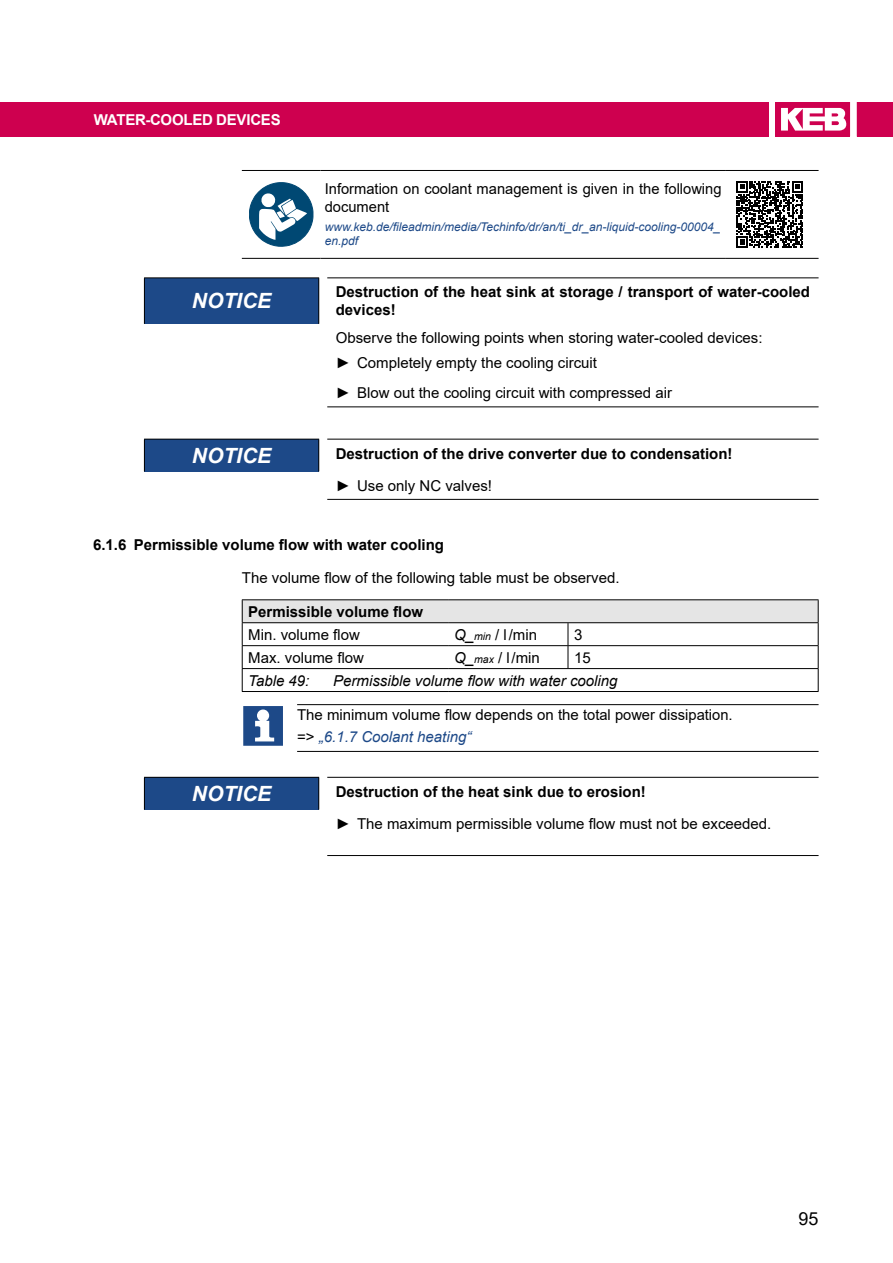
<style>
.page{position:relative;width:893px;height:1263px;background:#fff}
.page>*{position:absolute;margin:0;border:0;box-sizing:border-box;transform-origin:0 0}
.t1{font:italic 700 21px "Arial";color:#fff}
.t2{font:18px "Arial";color:#000}
.t3{font:15px/22.2px "Arial";color:#000}
.t4{font:700 15px/18px "Arial";color:#000}
.t5{font:italic 15px "Arial";color:#000}
.t6{font:700 15px "Arial";letter-spacing:-.015em;color:#fff}
.t7{font:italic 12px/14.4px "Arial";color:#1d4988}
.s1{font-style:italic}
.s2{font-style:italic;font-size:10.5px}
.s3{font-style:italic;color:#1d4988}
</style>
<div class="page">
<div style="left:0;top:102px;width:769px;height:34px;background:#ce004f"></div>
<svg style="left:775px;top:102px;width:75px;height:34px"></svg>
<div style="left:857px;top:102px;width:36px;height:34px;background:#ce004f"></div>
<div style="left:242px;top:600px;width:576px;height:23px;background:#e5e5e5"></div>
<hr style="left:242px;top:599px;width:206px;height:1px;background:#000">
<hr style="left:448px;top:599px;width:120px;height:1px;background:#000">
<hr style="left:568px;top:599px;width:251px;height:1px;background:#000">
<hr style="left:242px;top:622px;width:206px;height:1px;background:#000">
<hr style="left:448px;top:622px;width:120px;height:1px;background:#000">
<hr style="left:568px;top:622px;width:251px;height:1px;background:#000">
<hr style="left:242px;top:645px;width:206px;height:1px;background:#000">
<hr style="left:448px;top:645px;width:120px;height:1px;background:#000">
<hr style="left:568px;top:645px;width:251px;height:1px;background:#000">
<svg style="left:568px;top:623px;width:1px;height:45px"></svg>
<hr style="left:242px;top:668px;width:206px;height:1px;background:#000">
<svg style="left:242px;top:600px;width:1px;height:91px"></svg>
<hr style="left:448px;top:668px;width:120px;height:1px;background:#000">
<hr style="left:568px;top:668px;width:251px;height:1px;background:#000">
<svg style="left:818px;top:600px;width:1px;height:91px"></svg>
<hr style="left:242px;top:691px;width:206px;height:1px;background:#000">
<hr style="left:448px;top:691px;width:120px;height:1px;background:#000">
<hr style="left:568px;top:691px;width:251px;height:1px;background:#000">
<hr style="left:297px;top:704px;width:522px;height:1px;background:#000">
<hr style="left:297px;top:751px;width:522px;height:1px;background:#000">
<svg style="left:243px;top:706px;width:40px;height:40px"></svg>
<div style="left:144px;top:777px;width:175px;height:33px;background:#1d4988"></div>
<hr style="left:327px;top:777px;width:492px;height:1px;background:#000">
<hr style="left:327px;top:855px;width:492px;height:1px;background:#000">
<hr style="left:144px;top:777px;width:175px;height:1px;background:#000">
<hr style="left:144px;top:778px;width:1px;height:32px;background:#000">
<hr style="left:318px;top:778px;width:1px;height:32px;background:#000">
<hr style="left:242px;top:170px;width:78px;height:1px;background:#000">
<hr style="left:320px;top:170px;width:406px;height:1px;background:#000">
<hr style="left:726px;top:170px;width:93px;height:1px;background:#000">
<hr style="left:242px;top:258px;width:78px;height:1px;background:#000">
<hr style="left:320px;top:258px;width:406px;height:1px;background:#000">
<hr style="left:726px;top:258px;width:93px;height:1px;background:#000">
<svg style="left:249px;top:183px;width:64px;height:63px"></svg>
<svg style="left:737px;top:181px;width:66px;height:67px"></svg>
<div style="left:144px;top:278px;width:175px;height:46px;background:#1d4988"></div>
<hr style="left:327px;top:277px;width:492px;height:1px;background:#000">
<hr style="left:327px;top:406px;width:492px;height:1px;background:#000">
<hr style="left:144px;top:277px;width:175px;height:1px;background:#000">
<hr style="left:144px;top:278px;width:1px;height:46px;background:#000">
<hr style="left:318px;top:278px;width:1px;height:46px;background:#000">
<div style="left:144px;top:439px;width:175px;height:32px;background:#1d4988"></div>
<hr style="left:327px;top:439px;width:492px;height:1px;background:#000">
<hr style="left:327px;top:499px;width:492px;height:1px;background:#000">
<hr style="left:144px;top:439px;width:175px;height:1px;background:#000">
<hr style="left:144px;top:439px;width:1px;height:32px;background:#000">
<hr style="left:318px;top:439px;width:1px;height:32px;background:#000">
<p class="t6" style="left:94px;top:110px;width:79px">Water-cool</p>
<p class="t6" style="left:192px;top:110px;width:88px">ed devices</p>
<p class="t3" style="left:325px;top:180px;width:398px;line-height:18px">Information on coolant management is given in the following document</p>
<p class="t7" style="left:325px;top:220px;width:397px">www.keb.de/fileadmin/media/Techinfo/dr/an/ti_dr_an-liquid-cooling-00004_ en.pdf</p>
<h1 class="t1" style="left:192px;top:287px;width:81px">NOTICE</h1>
<p class="t4" style="left:336px;top:283px;width:476px">Destruction of the heat sink at storage / transport of water-cooled devices!</p>
<p class="t3" style="left:336px;top:326px;width:428px;line-height:24.3px">Observe the following points when storing water-cooled devices: ► Completely empty the cooling circuit</p>
<p class="t3" style="left:336px;top:382px;width:338px">► Blow out the cooling circuit with compressed air</p>
<h1 class="t1" style="left:192px;top:442px;width:81px">NOTICE</h1>
<p class="t4" style="left:336px;top:444px;width:398px">Destruction of the drive converter due to condensation!</p>
<p class="t3" style="left:336px;top:474px;width:158px">► Use only NC valves!</p>
<p class="t4" style="left:93px;top:536px;width:352px">6.1.6 Permissible volume flow with water cooling</p>
<p class="t3" style="left:242px;top:566px;width:379px">The volume flow of the following table must be observed.</p>
<p class="t4" style="left:248px;top:603px;width:177px">Permissible volume flow</p>
<p class="t3" style="left:248px;top:623px;width:113px">Min. volume flow</p>
<p class="t3" style="left:454px;top:623px;width:84px"><span class="s1">Q_</span><span class="s2">min</span> / l/min</p>
<p class="t3" style="left:574px;top:623px;width:10px">3</p>
<p class="t3" style="left:248px;top:646px;width:117px">Max. volume flow</p>
<p class="t3" style="left:454px;top:646px;width:87px"><span class="s1">Q_</span><span class="s2">max</span> / l/min</p>
<p class="t3" style="left:574px;top:646px;width:18px">15</p>
<p class="t5" style="left:248px;top:670px;width:63px">Table 49:</p>
<p class="t5" style="left:333px;top:670px;width:286px">Permissible volume flow with water cooling</p>
<p class="t3" style="left:297px;top:703px;width:437px">The minimum volume flow depends on the total power dissipation. =&gt; <span class="s3">„6.1.7 Coolant heating“</span></p>
<h1 class="t1" style="left:192px;top:780px;width:81px">NOTICE</h1>
<p class="t4" style="left:336px;top:783px;width:312px">Destruction of the heat sink due to erosion!</p>
<p class="t3" style="left:336px;top:812px;width:437px">► The maximum permissible volume flow must not be exceeded.</p>
<p class="t2" style="left:798px;top:1206px;width:22px">95</p>
</div>
